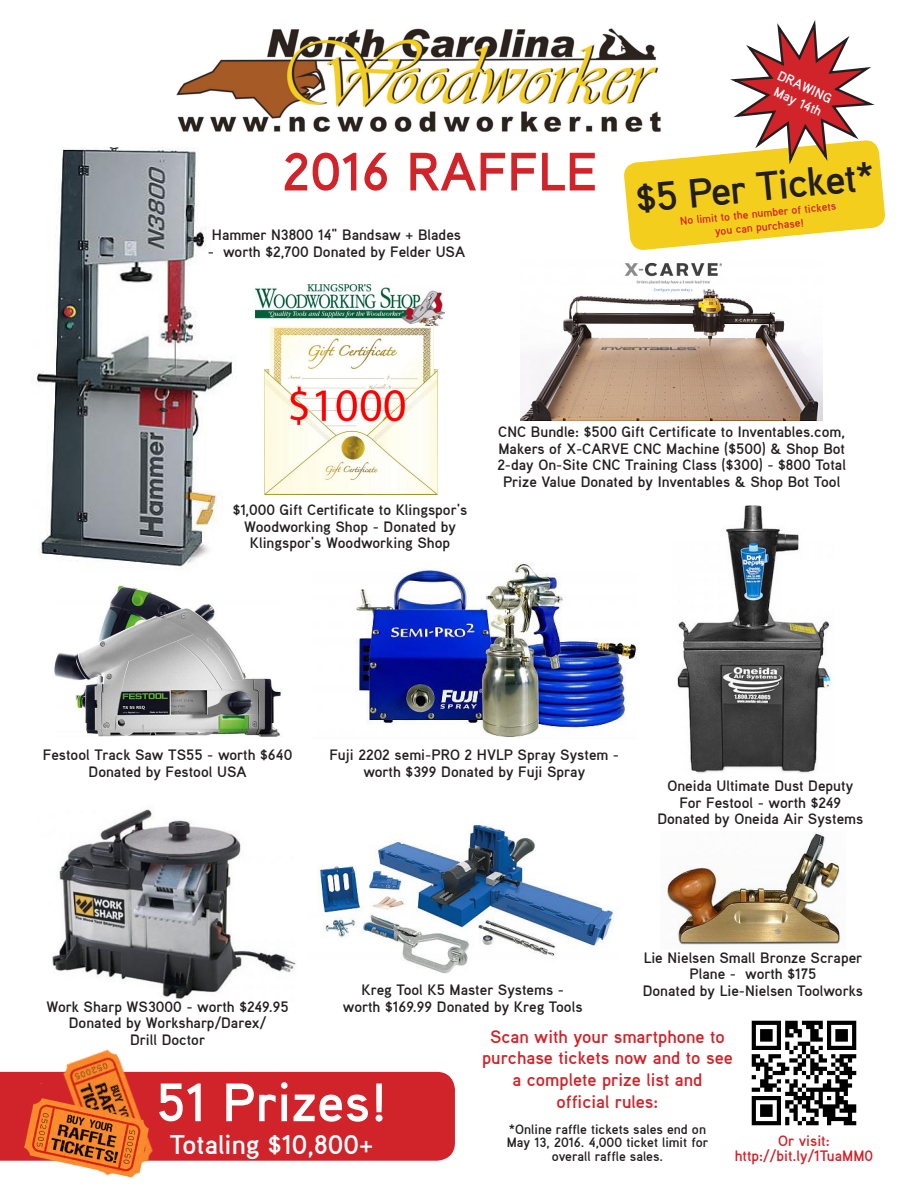
<style>
.page{position:relative;width:918px;height:1188px;background:#fff}
.page>*{position:absolute;margin:0;border:0;box-sizing:border-box;transform-origin:0 0}
.t1{font:700 54px "Aaux";color:#d1232a}
.t2{font:700 54px "Aaux";color:#fff}
.t3{font:700 40.5px "Aaux";color:#231f20}
.t4{font:700 27px "Aaux";color:#fff}
.t5{font:700 18px/21.6px "Aaux";color:#d1232a;text-align:center}
.t6{font:700 15px/16.5px "Aaux";color:#231f20;text-align:center}
.t7{font:700 15px "Aaux";color:#d1232a}
.t8{font:700 13.5px/13.5px "Aaux";color:#231f20;text-align:center}
.t9{font:700 13.5px "Aaux";color:#fff}
.t10{font:700 11.25px/13.5px "Aaux";color:#d1232a;text-align:center}
</style>
<div class="page">
<img style="left:54px;top:585px;width:227px;height:152px">
<img style="left:176px;top:28px;width:447px;height:104px">
<svg style="left:623px;top:20px;width:262px;height:230px"></svg>
<img style="left:264px;top:326px;width:174px;height:169px">
<img style="left:256px;top:285px;width:189px;height:41px">
<img style="left:36px;top:147px;width:197px;height:423px">
<img style="left:521px;top:262px;width:302px;height:159px">
<img style="left:355px;top:562px;width:281px;height:176px">
<img style="left:677px;top:505px;width:155px;height:268px">
<div style="left:784px;top:559px;width:64px;height:49px;background:#fff"></div>
<img style="left:52px;top:809px;width:244px;height:190px">
<img style="left:751px;top:1020px;width:106px;height:106px">
<div style="left:0;top:1072px;width:455px;height:89px;background:#d1232a"></div>
<img style="left:663px;top:832px;width:181px;height:113px">
<img style="left:39px;top:1049px;width:134px;height:112px">
<img style="left:24px;top:1099px;width:124px;height:79px">
<img style="left:317px;top:824px;width:298px;height:150px">
<p class="t1" style="left:282px;top:137px;width:317px">2016 RAFFLE</p>
<p class="t6" style="left:212px;top:226px;width:251px">Hammer N3800 14” Bandsaw + Blades</p>
<p class="t6" style="left:208px;top:243px;width:259px">- worth $2,700 Donated by Felder USA</p>
<p class="t9" style="left:782px;top:67px;width:60px;rotate:25deg">DRAWING</p>
<p class="t9" style="left:779px;top:83px;width:52px;rotate:25deg">May 14th</p>
<p class="t3" style="left:634px;top:172px;width:241px;rotate:-5deg">$5 Per Ticket*</p>
<p class="t10" style="left:679px;top:213px;width:158px;rotate:-5deg">No limit to the number of tickets you can purchase!</p>
<p class="t6" style="left:233px;top:501px;width:236px">$1,000 Gift Certificate to Klingspor’s<br>Woodworking Shop - Donated by<br>Klingspor’s Woodworking Shop</p>
<p class="t6" style="left:497px;top:423px;width:350px">CNC Bundle: $500 Gift Certificate to Inventables.com, Makers of X-CARVE CNC Machine ($500) &amp; Shop Bot 2-day On-Site CNC Training Class ($300) - $800 Total Prize Value Donated by Inventables &amp; Shop Bot Tool</p>
<p class="t6" style="left:43px;top:746px;width:251px">Festool Track Saw TS55 - worth $640<br>Donated by Festool USA</p>
<p class="t6" style="left:329px;top:746px;width:291px">Fuji 2202 semi-PRO 2 HVLP Spray System - worth $399 Donated by Fuji Spray</p>
<p class="t6" style="left:657px;top:777px;width:207px">Oneida Ultimate Dust Deputy<br>For Festool - worth $249<br>Donated by Oneida Air Systems</p>
<p class="t6" style="left:643px;top:949px;width:222px">Lie Nielsen Small Bronze Scraper<br>Plane - worth $175<br>Donated by Lie-Nielsen Toolworks</p>
<p class="t6" style="left:343px;top:981px;width:241px">Kreg Tool K5 Master Systems - worth $169.99 Donated by Kreg Tools</p>
<p class="t6" style="left:46px;top:998px;width:244px">Work Sharp WS3000 - worth $249.95<br>Donated by Worksharp/Darex/<br>Drill Doctor</p>
<p class="t5" style="left:482px;top:1025px;width:252px">Scan with your smartphone to purchase tickets now and to see a complete prize list and<br>official rules:</p>
<p class="t2" style="left:156px;top:1068px;width:232px">51 Prizes!</p>
<p class="t4" style="left:170px;top:1127px;width:205px">Totaling $10,800+</p>
<p class="t8" style="left:507px;top:1122px;width:203px">*Online raffle tickets sales end on<br>May 13, 2016. 4,000 ticket limit for overall raffle sales.</p>
<p class="t7" style="left:778px;top:1131px;width:53px">Or visit:</p>
<p class="t7" style="left:735px;top:1146px;width:140px">http://bit.ly/1TuaMM0</p>
</div>
